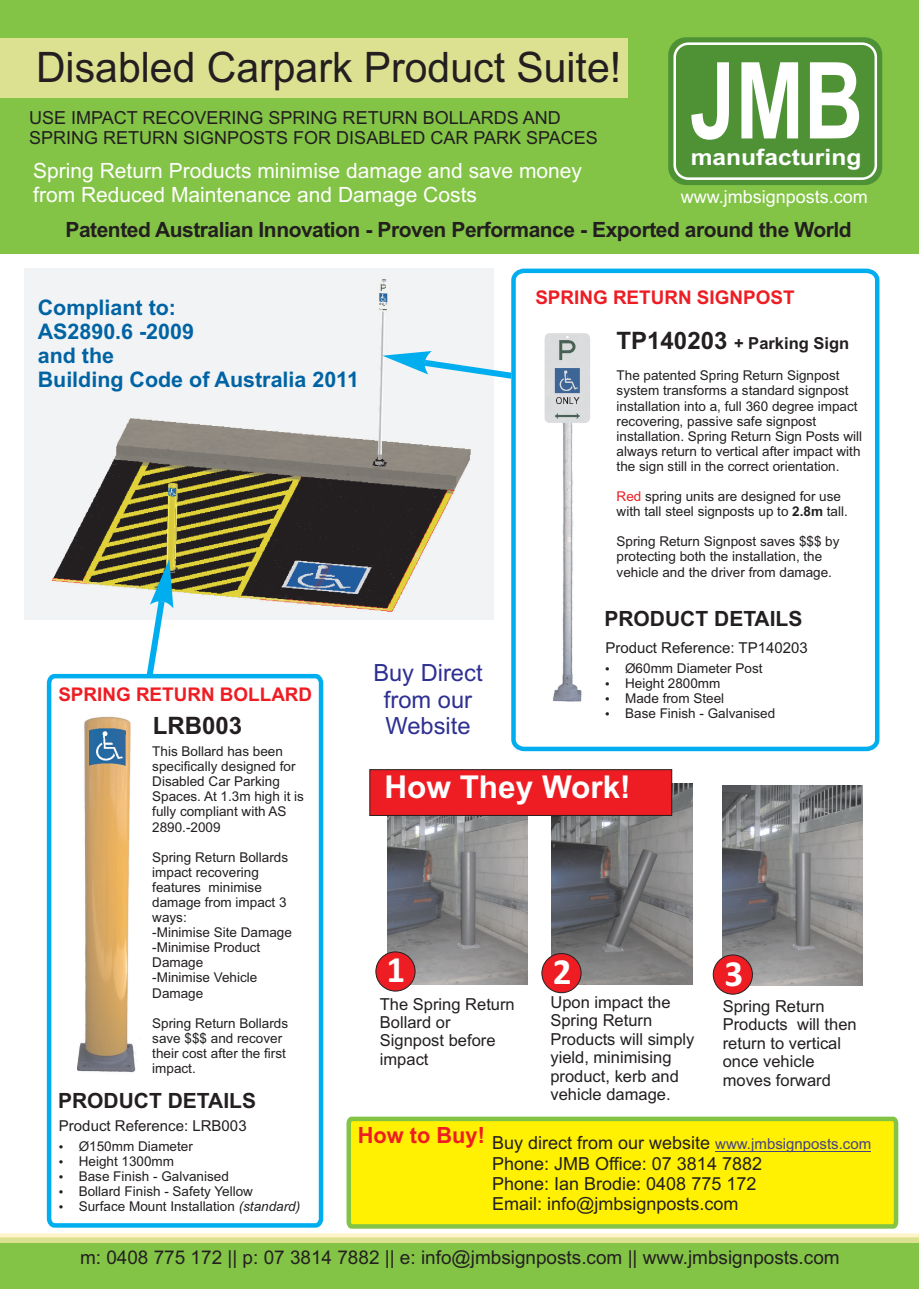
<style>
.page{position:relative;width:919px;height:1289px;background:#fff}
.page>*{position:absolute;margin:0;border:0;box-sizing:border-box;transform-origin:0 0}
.t1{font:700 106.35px "Arial";color:#fff;scale:.77 1}
.t2{font:42px "Arial";color:#231f20}
.t3{font:700 37.05px "Calibri";color:#fff}
.t4{font:700 31.5px "Arial";color:#fff}
.t5{font:700 24px "Arial";color:#231f20}
.t6{font:23.7px/26.4px "Arial";color:#2e3092;text-align:center}
.t7{font:700 22.5px "Arial";color:#fff;scale:1.09 1}
.t8{font:700 22.35px "Arial";color:#ee1d23}
.t9{font:700 21.45px/24px "Arial";color:#0063a4}
.t10{font:21px/23.4px "Arial";color:#fff}
.t11{font:700 21px "Arial";letter-spacing:-.025em;color:#231f20}
.t12{font:700 21px "Arial";color:#231f20}
.t13{font:18.9px "Arial";color:#231f20}
.t14{font:700 18.9px "Arial";color:#ee1d23}
.t15{font:18px/20.1px "Arial";color:#231f20}
.t16{font:18px "Arial";color:#fff}
.t17{font:16.5px/18.5px "Arial";color:#231f20}
.t18{font:700 16.5px "Arial";color:#231f20}
.t19{font:15px "Arial";color:#231f20}
.t20{font:15px "Arial";color:#464285}
.t21{font:13.5px/15.1px "Arial";color:#231f20}
.t22{font:11.55px/15.1px "Wingdings";color:#231f20;text-align:justify}
.s1{font-size:24px}
.s2{color:#ee1d23}
.s3{font-weight:700}
.s4{font-style:italic}
</style>
<div class="page">
<div style="left:0;top:0;width:918px;height:254px;background:#83c447"></div>
<div style="left:0;top:38px;width:627px;height:60px;background:#dce192"></div>
<div style="left:668px;top:37px;width:214px;height:148px;background:#4f9236;border-radius:18px"></div>
<div style="left:673px;top:42px;width:204px;height:138px;border:3px solid #fff;border-radius:14px"></div>
<div style="left:0;top:1237px;width:918px;height:51px;background:#83c447"></div>
<img style="left:0;top:1233px;width:918px;height:9px">
<svg style="left:346px;top:1116px;width:553px;height:113px;background:#f2ec0a"></svg>
<hr style="left:715px;top:1150px;width:156px;height:1px;background:#464285">
<svg style="left:46px;top:673px;width:278px;height:555px"></svg>
<div style="left:24px;top:268px;width:469px;height:352px;background:#f2f3f4"></div>
<svg style="left:509px;top:268px;width:371px;height:484px"></svg>
<img style="left:553px;top:423px;width:29px;height:281px">
<img style="left:53px;top:279px;width:417px;height:332px">
<svg style="left:146px;top:559px;width:27px;height:117px"></svg>
<svg style="left:382px;top:351px;width:130px;height:27px"></svg>
<img style="left:388px;top:815px;width:140px;height:169px">
<img style="left:552px;top:783px;width:140px;height:201px">
<div style="left:375px;top:951px;width:40px;height:40px;background:#ee1d23;border:1px solid #231f20;border-radius:50%"></div>
<div style="left:541px;top:953px;width:40px;height:39px;background:#ee1d23;border:1px solid #231f20;border-radius:50%"></div>
<img style="left:722px;top:785px;width:140px;height:200px">
<div style="left:713px;top:954px;width:39px;height:40px;background:#ee1d23;border:1px solid #231f20;border-radius:50%"></div>
<div style="left:369px;top:769px;width:303px;height:46px;background:#ee1d23"></div>
<img style="left:542px;top:331px;width:49px;height:92px">
<img style="left:77px;top:715px;width:64px;height:359px">
<img style="left:90px;top:728px;width:35px;height:37px">
<h2 class="t2" style="left:36px;top:51px;width:586px">Disabled Carpark Product Suite!</h2>
<h3 class="t15" style="left:29px;top:109px;width:570px">USE IMPACT RECOVERING SPRING RETURN BOLLARDS AND<br>SPRING RETURN SIGNPOSTS FOR DISABLED CAR PARK SPACES</h3>
<h3 class="t10" style="left:33px;top:161px;width:550px">Spring Return Products minimise damage and save money from Reduced Maintenance and Damage Costs</h3>
<h1 class="t1" style="left:690px;top:61px;width:226px">JMB</h1>
<h3 class="t7" style="left:690px;top:149px;width:158px">manufacturing</h3>
<h3 class="t16" style="left:680px;top:190px;width:189px">www.jmbsignposts.com</h3>
<h3 class="t11" style="left:66px;top:221px;width:787px">Patented Australian Innovation - Proven Performance - Exported around the World</h3>
<h3 class="t9" style="left:38px;top:297px;width:323px">Compliant to:<br>AS2890.6 -2009<br>and the<br>Building Code of Australia 2011</h3>
<h3 class="t14" style="left:58px;top:687px;width:255px">SPRING RETURN BOLLARD</h3>
<h3 class="t5" style="left:153px;top:716px;width:91px">LRB003</h3>
<p class="t21" style="left:152px;top:745px;width:153px">This Bollard has been specifically designed for<br>Disabled Car Parking<br>Spaces. At 1.3m high it is fully compliant with AS<br>2890.-2009</p>
<p class="t21" style="left:152px;top:850px;width:141px">Spring Return Bollards impact recovering features minimise damage from impact 3 ways:<br>-Minimise Site Damage -Minimise Product<br>Damage<br>-Minimise Vehicle<br>Damage</p>
<p class="t21" style="left:152px;top:1016px;width:137px">Spring Return Bollards save $$$ and recover their cost after the first impact.</p>
<h3 class="t12" style="left:58px;top:1092px;width:199px">PRODUCT DETAILS</h3>
<h3 class="t14" style="left:535px;top:290px;width:261px">SPRING RETURN SIGNPOST</h3>
<p class="t18" style="left:616px;top:337px;width:234px"><span class="s1">TP140203</span> + Parking Sign</p>
<p class="t21" style="left:616px;top:369px;width:247px">The patented Spring Return Signpost system transforms a standard signpost installation into a, full 360 degree impact recovering, passive safe signpost installation. Spring Return Sign Posts will always return to vertical after impact with the sign still in the correct orientation.</p>
<p class="t21" style="left:616px;top:490px;width:233px"><span class="s2">Red</span> spring units are designed for use with tall steel signposts up to <span class="s3">2.8m</span> tall.</p>
<h3 class="t6" style="left:373px;top:661px;width:111px">Buy Direct from our<br>Website</h3>
<p class="t21" style="left:616px;top:535px;width:224px">Spring Return Signpost saves $$$ by protecting both the installation, the vehicle and the driver from damage.</p>
<h3 class="t12" style="left:604px;top:610px;width:199px">PRODUCT DETAILS</h3>
<p class="t21" style="left:625px;top:661px;width:152px;text-indent:-20px">•Ø60mm Diameter Post<br>Height 2800mm<br>Made from Steel<br>Base Finish - Galvanised</p>
<p class="t19" style="left:605px;top:641px;width:204px">Product Reference: TP140203</p>
<p class="t22" style="left:605px;top:677px;width:36px">• • •</p>
<h3 class="t4" style="left:384px;top:775px;width:248px">How They Work!</h3>
<h3 class="t3" style="left:386px;top:954px;width:20px">1</h3>
<h3 class="t3" style="left:553px;top:956px;width:20px">2</h3>
<h3 class="t3" style="left:724px;top:957px;width:20px">3</h3>
<p class="t17" style="left:722px;top:998px;width:135px">Spring Return<br>Products will then return to vertical once vehicle moves forward</p>
<p class="t17" style="left:550px;top:994px;width:145px">Upon impact the<br>Spring Return<br>Products will simply yield minimising product, kerb and vehicle damage.</p>
<p class="t17" style="left:380px;top:996px;width:136px">The Spring Return<br>Bollard or<br>Signpost before impact</p>
<p class="t17" style="left:584px;top:1049px;width:6px">,</p>
<p class="t19" style="left:59px;top:1119px;width:189px">Product Reference: LRB003</p>
<p class="t21" style="left:79px;top:1139px;width:223px;text-indent:-20px">•Ø150mm Diameter<br>Height 1300mm<br>Base Finish - Galvanised<br>Bollard Finish - Safety Yellow<br>Surface Mount Installation <span class="s4">(standard)</span></p>
<p class="t22" style="left:58px;top:1155px;width:36px">• • •</p>
<p class="t22" style="left:58px;top:1200px;width:36px">•</p>
<h3 class="t8" style="left:358px;top:1127px;width:129px">How to Buy!</h3>
<h3 class="t15" style="left:492px;top:1134px;width:271px">Buy direct from our website<br>Phone: JMB Office: 07 3814 7882<br>Phone: Ian Brodie: 0408 775 172<br>Email: info@jmbsignposts.com</h3>
<p class="t20" style="left:715px;top:1138px;width:157px">www.jmbsignposts.com</p>
<h3 class="t13" style="left:80px;top:1249px;width:761px">m: 0408 775 172 || p: 07 3814 7882 || e: info@jmbsignposts.com || www.jmbsignposts.com</h3>
</div>
